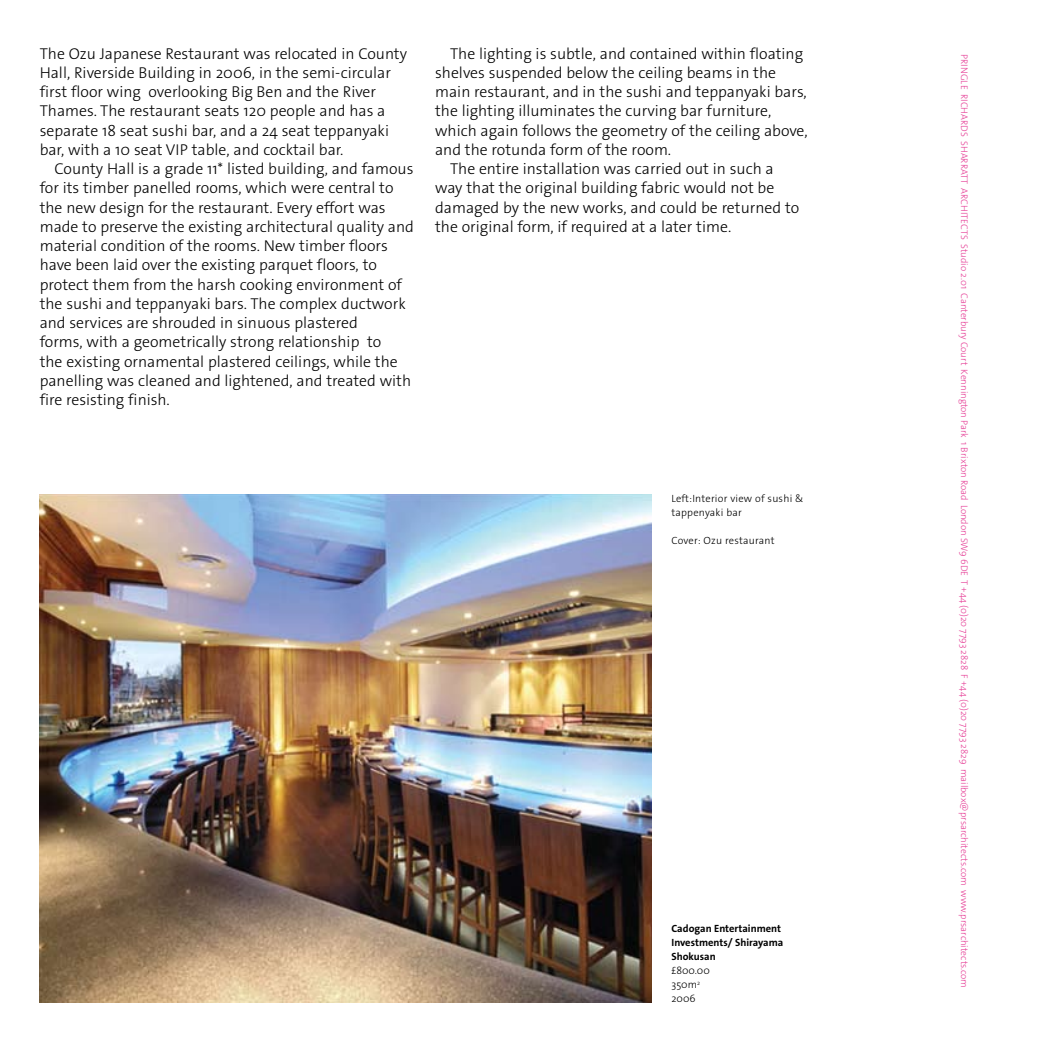
<style>
.page{position:relative;width:1042px;height:1042px;background:#fff}
.page>*{position:absolute;margin:0;border:0;box-sizing:border-box;transform-origin:0 0}
.t1{font:300 15.75px/19.2px "The Sans Os F";color:#000}
.t2{font:300 10.5px/14px "The Sans Os F";letter-spacing:.02em;color:#000}
.t3{font:700 10.5px/14px "The Sans Os F";color:#000}
.t4{font:300 10.5px/14px "The Sans Os F";color:#000}
.t5{font:300 9.62px "The Sans Os F";color:#e64097}
</style>
<div class="page">
<img style="left:40px;top:494px;width:611px;height:508px">
<p class="t1" style="left:40px;top:44px;width:369px">The Ozu Japanese Restaurant was relocated in County Hall, Riverside Building in 2006, in the semi-circular first floor wing overlooking Big Ben and the River Thames. The restaurant seats 120 people and has a separate 18 seat sushi bar, and a 24 seat teppanyaki bar, with a 10 seat VIP table, and cocktail bar.</p>
<p class="t1" style="left:40px;top:159px;width:376px;text-indent:15px">County Hall is a grade 11* listed building, and famous for its timber panelled rooms, which were central to the new design for the restaurant. Every effort was made to preserve the existing architectural quality and material condition of the rooms. New timber floors have been laid over the existing parquet floors, to protect them from the harsh cooking environment of the sushi and teppanyaki bars. The complex ductwork and services are shrouded in sinuous plastered<br>forms, with a geometrically strong relationship to<br>the existing ornamental plastered ceilings, while the panelling was cleaned and lightened, and treated with fire resisting finish.</p>
<p class="t1" style="left:450px;top:44px;width:355px">The lighting is subtle, and contained within floating</p>
<p class="t1" style="left:435px;top:63px;width:342px">shelves suspended below the ceiling beams in the</p>
<p class="t1" style="left:435px;top:82px;width:373px">main restaurant, and in the sushi and teppanyaki bars,</p>
<p class="t1" style="left:435px;top:101px;width:338px">the lighting illuminates the curving bar furniture,</p>
<p class="t1" style="left:435px;top:121px;width:374px">which again follows the geometry of the ceiling above,</p>
<p class="t1" style="left:435px;top:140px;width:237px">and the rotunda form of the room.</p>
<p class="t1" style="left:450px;top:159px;width:325px">The entire installation was carried out in such a</p>
<p class="t1" style="left:435px;top:178px;width:341px">way that the original building fabric would not be</p>
<p class="t1" style="left:435px;top:198px;width:366px">damaged by the new works, and could be returned to</p>
<p class="t1" style="left:435px;top:217px;width:298px">the original form, if required at a later time.</p>
<p class="t2" style="left:671px;top:492px;width:134px">Left:Interior view of sushi &amp; tappenyaki bar</p>
<p class="t2" style="left:671px;top:534px;width:105px">Cover: Ozu restaurant</p>
<p class="t3" style="left:671px;top:922px;width:113px">Cadogan Entertainment<br>Investments/ Shirayama<br>Shokusan</p>
<p class="t4" style="left:671px;top:964px;width:40px">£800.00<br>350m<sup>2<br></sup>2006</p>
<p class="t5" style="left:970px;top:54px;width:935px;rotate:90deg">PRINGLE RICHARDS SHARRATT ARCHITECTS Studio 2.01 Canterbury Court Kennington Park 1 Brixton Road London SW9 6DE T +44 (0)20 7793 2828 F +44 (0)20 7793 2829 mailbox@prsarchitects.com www.prsarchitects.com</p>
</div>
